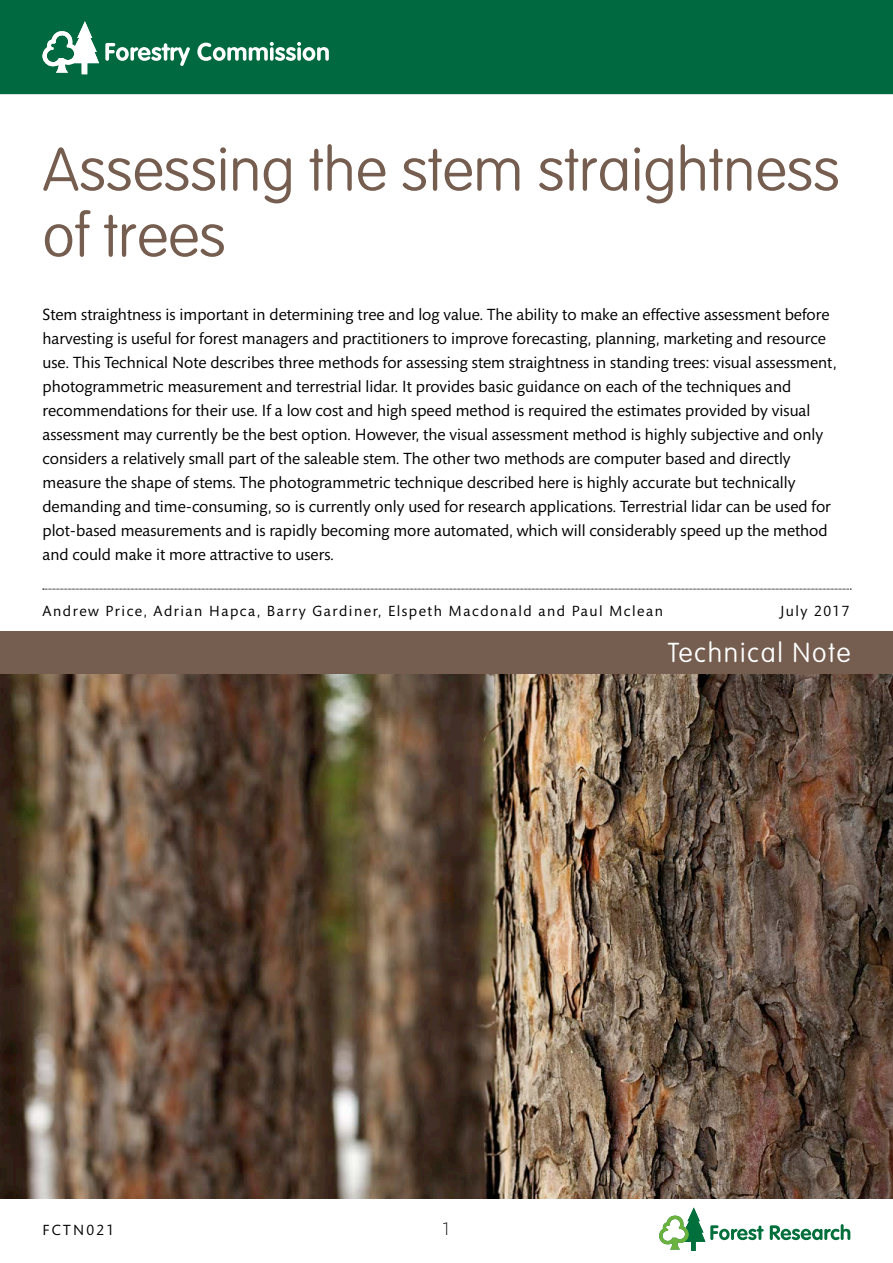
<style>
.page{position:relative;width:893px;height:1263px;background:#fff}
.page>*{position:absolute;margin:0;border:0;box-sizing:border-box;transform-origin:0 0}
.fc-h-cover-title{font:100 60px/66px "VAG Rounded";color:#755d4f}
.t1{font:100 27px "VAG Rounded";letter-spacing:.06em;color:#fff}
.fc-f-pg-number-cente{font:300 18px "Mundo Sans";color:#000}
.fc-body-cover{font:16.5px/24px "Mundo Sans";color:#000}
.fc-h-byline-date{font:15px "Mundo Sans";letter-spacing:.1em;color:#000}
.fc-f-stock-code{font:15px "Mundo Sans";letter-spacing:.15em;color:#000}
</style>
<div class="page">
<svg style="left:43px;top:589px;width:808px;height:1px"></svg>
<img style="left:0;top:673px;width:893px;height:525px">
<div style="left:0;top:0;width:893px;height:96px;background:#00693f"></div>
<svg style="left:105px;top:43px;width:85px;height:23px"></svg>
<svg style="left:197px;top:42px;width:132px;height:19px"></svg>
<svg style="left:43px;top:21px;width:56px;height:53px"></svg>
<hr style="left:0;top:94px;width:893px;height:3px;background:#fff">
<div style="left:0;top:631px;width:893px;height:42px;background:#755d4f"></div>
<svg style="left:659px;top:1207px;width:105px;height:43px"></svg>
<svg style="left:770px;top:1224px;width:80px;height:16px"></svg>
<p class="fc-h-cover-title" style="left:43px;top:136px;width:799px">Assessing the stem straightness of trees</p>
<p class="fc-body-cover" style="left:43px;top:302px;width:795px">Stem straightness is important in determining tree and log value. The ability to make an effective assessment before harvesting is useful for forest managers and practitioners to improve forecasting, planning, marketing and resource use. This Technical Note describes three methods for assessing stem straightness in standing trees: visual assessment, photogrammetric measurement and terrestrial lidar. It provides basic guidance on each of the techniques and recommendations for their use. If a low cost and high speed method is required the estimates provided by visual assessment may currently be the best option. However, the visual assessment method is highly subjective and only considers a relatively small part of the saleable stem. The other two methods are computer based and directly measure the shape of stems. The photogrammetric technique described here is highly accurate but technically demanding and time-consuming, so is currently only used for research applications. Terrestrial lidar can be used for plot-based measurements and is rapidly becoming more automated, which will considerably speed up the method and could make it more attractive to users.</p>
<p class="fc-h-byline-date" style="left:43px;top:603px;width:622px">Andrew Price, Adrian Hapca, Barry Gardiner, Elspeth Macdonald and Paul Mclean</p>
<p class="fc-h-byline-date" style="left:780px;top:603px;width:71px">July 2017</p>
<p class="fc-f-stock-code" style="left:43px;top:1222px;width:73px">FCTN021</p>
<h2 class="t1" style="left:668px;top:637px;width:184px">Technical Note</h2>
<p class="fc-f-pg-number-cente" style="left:442px;top:1219px;width:11px">1</p>
</div>
